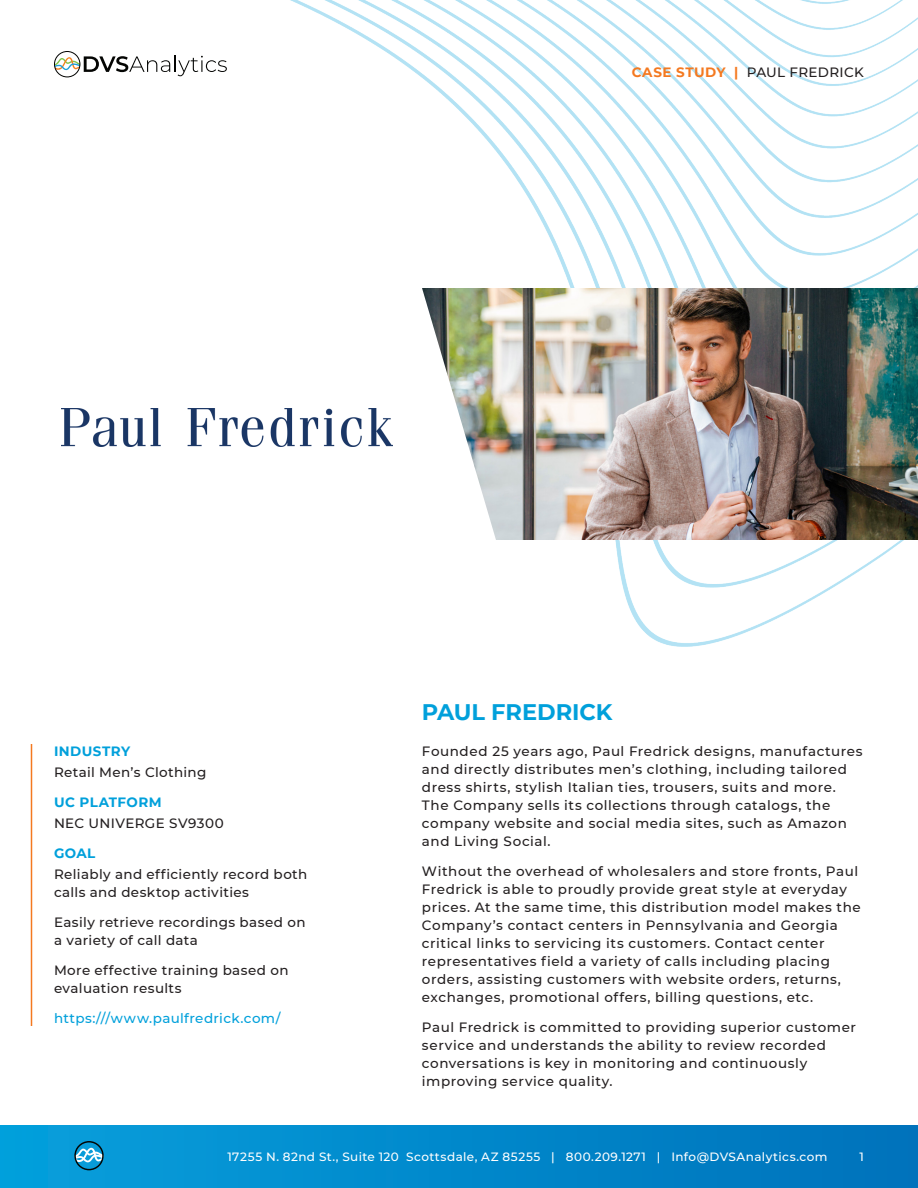
<style>
.page{position:relative;width:918px;height:1188px;background:#fff}
.page>*{position:absolute;margin:0;border:0;box-sizing:border-box;transform-origin:0 0}
.t1{font:700 22.5px "Montserrat";letter-spacing:-.005em;color:#00a0db}
.Body{font:500 13.5px/18px "Montserrat";letter-spacing:.04em;color:#231f20}
.Highlights{font:500 13.5px "Montserrat";letter-spacing:.025em;color:#00a0db}
.Highlights_Title{font:700 13.5px "Montserrat";letter-spacing:.035em;color:#00a0db}
.Highlights-2{font:500 13.5px "Montserrat";letter-spacing:.025em;color:#231f20}
.t2{font:500 12px "Montserrat";letter-spacing:.035em;color:#fff}
.s1{font-weight:700;color:#f47920}
</style>
<div class="page">
<img style="left:61px;top:0;width:857px;height:647px">
<img style="left:422px;top:288px;width:496px;height:252px">
<div style="left:0;top:1125px;width:918px;height:63px;background:linear-gradient(to right,#06a0dc,#0072bb)"></div>
<svg style="left:74px;top:1141px;width:30px;height:29px"></svg>
<hr style="left:31px;top:744px;width:1px;height:282px;background:#f47920">
<svg style="left:54px;top:51px;width:173px;height:26px"></svg>
<img style="left:61px;top:408px;width:332px;height:38px">
<p class="Body" style="left:632px;top:63px;width:234px"><span class="s1">CASE STUDY |</span> PAUL FREDRICK</p>
<p class="Highlights_Title" style="left:54px;top:741px;width:78px">INDUSTRY</p>
<p class="Highlights-2" style="left:54px;top:763px;width:154px">Retail Men’s Clothing</p>
<p class="Highlights_Title" style="left:54px;top:792px;width:109px">UC PLATFORM</p>
<p class="Body" style="left:54px;top:814px;width:171px">NEC UNIVERGE SV9300</p>
<p class="Highlights_Title" style="left:54px;top:843px;width:43px">GOAL</p>
<p class="Body" style="left:54px;top:865px;width:255px">Reliably and efficiently record both calls and desktop activities</p>
<p class="Body" style="left:54px;top:913px;width:253px">Easily retrieve recordings based on a variety of call data</p>
<p class="Body" style="left:54px;top:961px;width:236px">More effective training based on evaluation results</p>
<p class="Highlights" style="left:54px;top:1009px;width:228px">https:///www.paulfredrick.com/</p>
<p class="t1" style="left:422px;top:696px;width:192px">PAUL FREDRICK</p>
<p class="Body" style="left:422px;top:742px;width:442px">Founded 25 years ago, Paul Fredrick designs, manufactures and directly distributes men’s clothing, including tailored dress shirts, stylish Italian ties, trousers, suits and more.<br>The Company sells its collections through catalogs, the company website and social media sites, such as Amazon and Living Social.</p>
<p class="Body" style="left:422px;top:862px;width:440px">Without the overhead of wholesalers and store fronts, Paul Fredrick is able to proudly provide great style at everyday prices. At the same time, this distribution model makes the Company’s contact centers in Pennsylvania and Georgia critical links to servicing its customers. Contact center representatives field a variety of calls including placing orders, assisting customers with website orders, returns, exchanges, promotional offers, billing questions, etc.</p>
<p class="Body" style="left:422px;top:1018px;width:436px">Paul Fredrick is committed to providing superior customer service and understands the ability to review recorded conversations is key in monitoring and continuously improving service quality.</p>
<p class="t2" style="left:227px;top:1148px;width:602px">17255 N. 82nd St., Suite 120 Scottsdale, AZ 85255 | 800.209.1271 | Info@DVSAnalytics.com</p>
<p class="t2" style="left:860px;top:1148px;width:6px">1</p>
</div>
